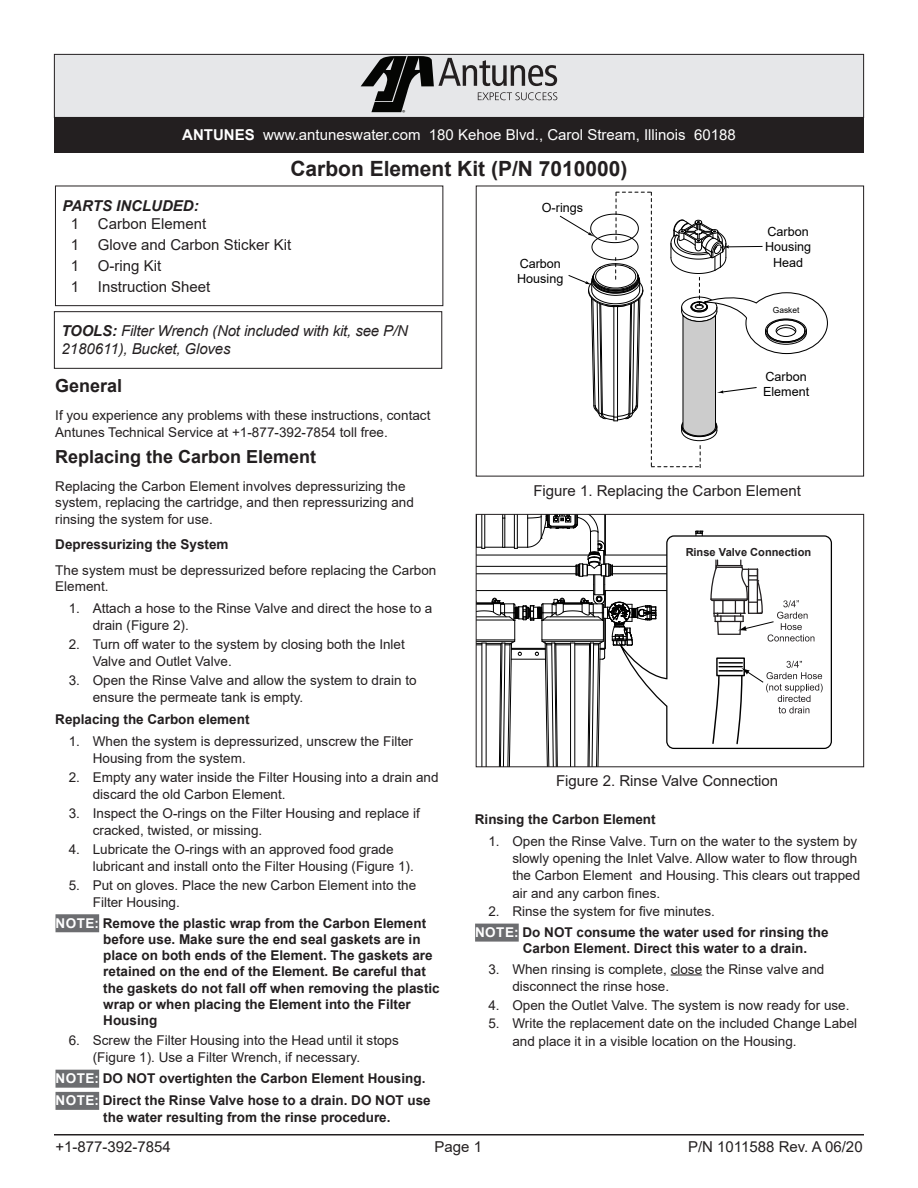
<style>
.page{position:relative;width:918px;height:1188px;background:#fff}
.page>*{position:absolute;margin:0;border:0;box-sizing:border-box;transform-origin:0 0}
.t1{font:700 21px "Arial";color:#231f20}
.Heading_2{font:700 18px "Arial";color:#231f20}
.Parts_Included{font:15px "Arial";color:#231f20}
.t2{font:15px "Arial";color:#fff}
.t3{font:italic 15px/18px "Arial";letter-spacing:-.01em;color:#231f20}
.t4{font:italic 700 15px "Arial";color:#231f20}
.Body{font:13.5px/17.2px "Arial";color:#231f20}
.Note{font:700 13.5px/16.2px "Arial";color:#231f20}
.Heading_3{font:700 13.5px "Arial";color:#231f20}
.t5{font:12.6px/15.1px "Arial";color:#000}
.t6{font:700 11.1px "Arial";color:#231f20}
.t7{font:8.4px "Arial";color:#000}
.t8{font:7.2px "Myriad Pro";color:#040503;scale:1.07 1}
.s1{font-weight:700}
.s2{color:#fff}
</style>
<div class="page">
<div style="left:54px;top:54px;width:810px;height:63px;background:#e6e7e9"></div>
<svg style="left:361px;top:56px;width:196px;height:56px"></svg>
<div style="left:54px;top:54px;width:810px;height:64px;border:1px solid #231f20"></div>
<div style="left:54px;top:117px;width:810px;height:36px;background:#231f20"></div>
<hr style="left:54px;top:1134px;width:810px;height:2px;background:#231f20">
<div style="left:54px;top:311px;width:388px;height:58px;border:1px solid #231f20"></div>
<div style="left:55px;top:186px;width:388px;height:120px;border:1px solid #231f20"></div>
<div style="left:56px;top:914px;width:43px;height:18px;background:#6c6d70"></div>
<div style="left:56px;top:1070px;width:43px;height:18px;background:#6c6d70"></div>
<div style="left:56px;top:1092px;width:43px;height:18px;background:#6c6d70"></div>
<svg style="left:559px;top:192px;width:269px;height:276px"></svg>
<svg style="left:478px;top:516px;width:137px;height:249px"></svg>
<svg style="left:615px;top:535px;width:217px;height:214px"></svg>
<svg style="left:712px;top:657px;width:111px;height:88px"></svg>
<svg style="left:674px;top:530px;width:140px;height:112px"></svg>
<div style="left:476px;top:514px;width:388px;height:253px;border:1px solid #231f20"></div>
<div style="left:475px;top:924px;width:44px;height:18px;background:#6c6d70"></div>
<hr style="left:671px;top:974px;width:31px;height:1px;background:#231f20">
<p class="t8" style="left:402px;top:108px;width:5px">®</p>
<p class="t2" style="left:182px;top:125px;width:555px"><span class="s1">ANTUNES</span> www.antuneswater.com 180 Kehoe Blvd., Carol Stream, Illinois 60188</p>
<h1 class="t1" style="left:290px;top:154px;width:339px">Carbon Element Kit (P/N 7010000)</h1>
<p class="t4" style="left:63px;top:196px;width:138px">PARTS INCLUDED:</p>
<p class="Parts_Included" style="left:71px;top:213px;width:137px">1 Carbon Element</p>
<p class="Parts_Included" style="left:71px;top:234px;width:222px">1 Glove and Carbon Sticker Kit</p>
<p class="Parts_Included" style="left:71px;top:255px;width:92px">1 O-ring Kit</p>
<p class="Parts_Included" style="left:71px;top:276px;width:141px">1 Instruction Sheet</p>
<p class="t3" style="left:62px;top:322px;width:348px"><span class="s1">TOOLS:</span> Filter Wrench (Not included with kit, see P/N<br>2180611), Bucket, Gloves</p>
<p class="t5" style="left:542px;top:200px;width:43px">O-rings</p>
<p class="t5" style="left:517px;top:255px;width:48px">Carbon<br>Housing</p>
<p class="t5" style="left:765px;top:224px;width:48px;text-align:center">Carbon<br>Housing<br>Head</p>
<p class="t7" style="left:773px;top:304px;width:28px">Gasket</p>
<p class="Heading_2" style="left:55px;top:373px;width:69px">General</p>
<p class="Body" style="left:55px;top:407px;width:377px;line-height:16.2px">If you experience any problems with these instructions, contact<br>Antunes Technical Service at +1-877-392-7854 toll free.</p>
<p class="Heading_2" style="left:55px;top:444px;width:263px">Replacing the Carbon Element</p>
<p class="Body" style="left:55px;top:478px;width:360px;line-height:16.6px">Replacing the Carbon Element involves depressurizing the system, replacing the cartridge, and then repressurizing and rinsing the system for use.</p>
<p class="Heading_3" style="left:55px;top:535px;width:175px">Depressurizing the System</p>
<p class="Body" style="left:55px;top:562px;width:383px;line-height:16.2px">The system must be depressurized before replacing the Carbon<br>Element.</p>
<p class="Body" style="left:93px;top:599px;width:341px;text-indent:-24px">1. Attach a hose to the Rinse Valve and direct the hose to a drain (Figure 2).</p>
<p class="Body" style="left:93px;top:635px;width:314px;text-indent:-24px">2. Turn off water to the system by closing both the Inlet<br>Valve and Outlet Valve.</p>
<p class="Body" style="left:93px;top:671px;width:325px;text-indent:-24px">3. Open the Rinse Valve and allow the system to drain to ensure the permeate tank is empty.</p>
<p class="Heading_3" style="left:55px;top:710px;width:196px">Replacing the Carbon element</p>
<p class="Body" style="left:93px;top:732px;width:322px;text-indent:-24px">1. When the system is depressurized, unscrew the Filter<br>Housing from the system.</p>
<p class="Body" style="left:93px;top:768px;width:347px;text-indent:-24px">2. Empty any water inside the Filter Housing into a drain and discard the old Carbon Element.</p>
<p class="Body" style="left:93px;top:804px;width:329px;text-indent:-24px">3. Inspect the O-rings on the Filter Housing and replace if cracked, twisted, or missing.</p>
<p class="Body" style="left:93px;top:840px;width:323px;text-indent:-24px">4. Lubricate the O-rings with an approved food grade lubricant and install onto the Filter Housing (Figure 1).</p>
<p class="Body" style="left:93px;top:876px;width:325px;text-indent:-24px">5. Put on gloves. Place the new Carbon Element into the<br>Filter Housing.</p>
<p class="Note" style="left:103px;top:915px;width:338px;text-indent:-48px"><span class="s2">NOTE:</span> Remove the plastic wrap from the Carbon Element before use. Make sure the end seal gaskets are in place on both ends of the Element. The gaskets are retained on the end of the Element. Be careful that the gaskets do not fall off when removing the plastic wrap or when placing the Element into the Filter Housing</p>
<p class="Body" style="left:93px;top:1032px;width:308px;text-indent:-24px">6. Screw the Filter Housing into the Head until it stops (Figure 1). Use a Filter Wrench, if necessary.</p>
<p class="Note" style="left:56px;top:1070px;width:371px"><span class="s2">NOTE:</span> DO NOT overtighten the Carbon Element Housing.</p>
<p class="Note" style="left:56px;top:1093px;width:377px;text-align:center"><span class="s2">NOTE:</span> Direct the Rinse Valve hose to a drain. DO NOT use the water resulting from the rinse procedure.</p>
<p class="t5" style="left:763px;top:369px;width:48px">Carbon<br>Element</p>
<p class="Parts_Included" style="left:533px;top:480px;width:269px">Figure 1. Replacing the Carbon Element</p>
<p class="t6" style="left:686px;top:544px;width:127px">Rinse Valve Connection</p>
<p class="Parts_Included" style="left:556px;top:770px;width:224px">Figure 2. Rinse Valve Connection</p>
<p class="Heading_3" style="left:475px;top:810px;width:182px">Rinsing the Carbon Element</p>
<p class="Body" style="left:512px;top:832px;width:349px;text-indent:-24px">1. Open the Rinse Valve. Turn on the water to the system by slowly opening the Inlet Valve. Allow water to flow through the Carbon Element and Housing. This clears out trapped air and any carbon fines.</p>
<p class="Body" style="left:488px;top:903px;width:228px">2. Rinse the system for five minutes.</p>
<p class="Note" style="left:523px;top:924px;width:307px;text-indent:-48px"><span class="s2">NOTE:</span> Do NOT consume the water used for rinsing the<br>Carbon Element. Direct this water to a drain.</p>
<p class="Body" style="left:512px;top:960px;width:314px;text-indent:-24px">3. When rinsing is complete, close the Rinse valve and disconnect the rinse hose.</p>
<p class="Body" style="left:488px;top:996px;width:363px">4. Open the Outlet Valve. The system is now ready for use.</p>
<p class="Body" style="left:512px;top:1015px;width:346px;text-indent:-24px">5. Write the replacement date on the included Change Label and place it in a visible location on the Housing.</p>
<p class="Parts_Included" style="left:56px;top:1137px;width:117px">+1-877-392-7854</p>
<p class="Parts_Included" style="left:434px;top:1137px;width:49px">Page 1</p>
<p class="Parts_Included" style="left:688px;top:1137px;width:176px">P/N 1011588 Rev. A 06/20</p>
</div>
